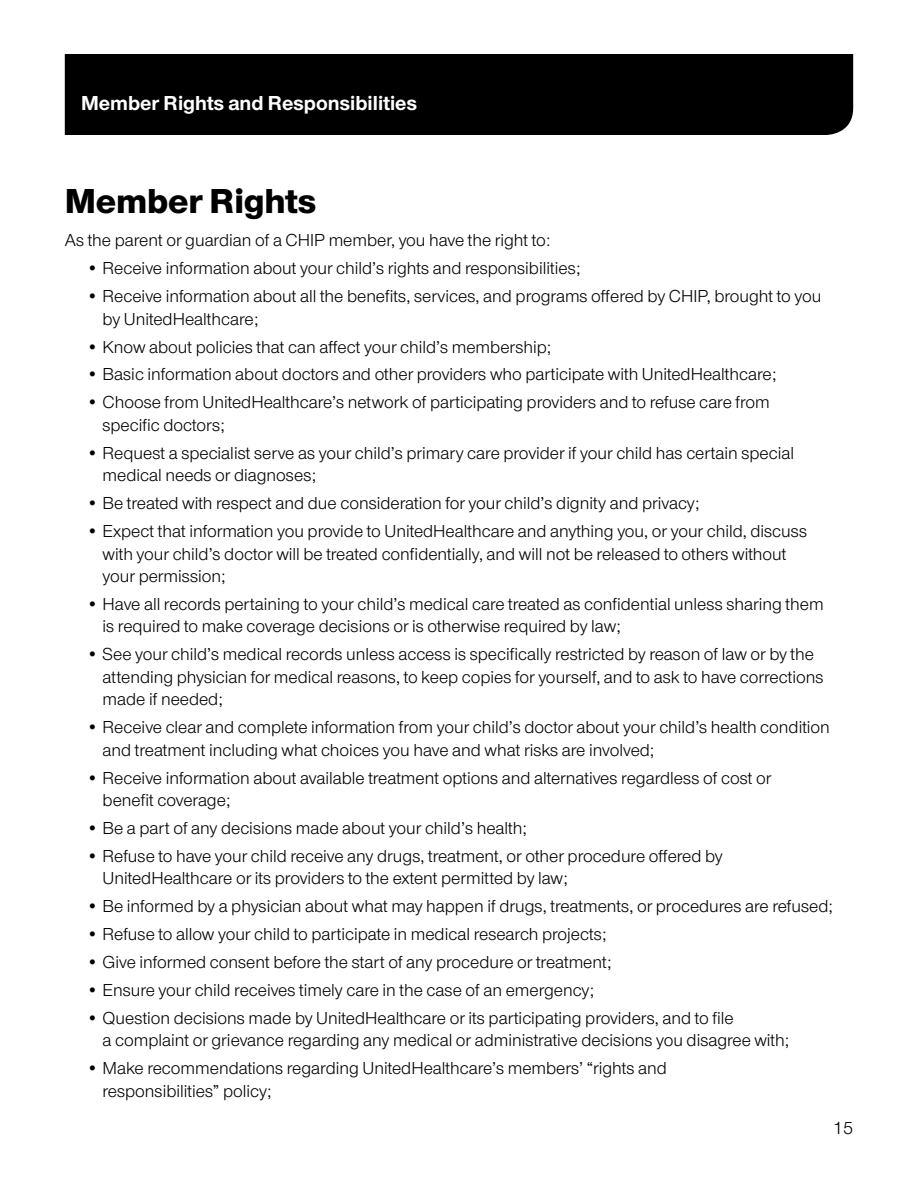
<style>
.page{position:relative;width:918px;height:1188px;background:#fff}
.page>*{position:absolute;margin:0;border:0;box-sizing:border-box;transform-origin:0 0}
.Subheads___noDot_24{font:800 36px "UHC Sans";letter-spacing:-.005em;color:#000}
.TOP_reverse_headers{font:700 21px "UHC Sans";color:#fff}
.Body___bullets_12_15{font:18px/22.5px "UHC Sans";color:#000}
.Body_BEFORE_bullet{font:18px "UHC Sans";color:#000}
</style>
<div class="page">
<div style="left:65px;top:54px;width:788px;height:81px;background:#000"></div>
<p class="TOP_reverse_headers" style="left:81px;top:88px;width:338px">Member Rights and Responsibilities</p>
<p class="Subheads___noDot_24" style="left:65px;top:176px;width:253px">Member Rights</p>
<p class="Body_BEFORE_bullet" style="left:65px;top:229px;width:487px">As the parent or guardian of a CHIP member, you have the right to:</p>
<p class="Body___bullets_12_15" style="left:86px;top:256px;width:496px">• Receive information about your child’s rights and responsibilities;</p>
<p class="Body___bullets_12_15" style="left:103px;top:284px;width:720px;text-indent:-16px">• Receive information about all the benefits, services, and programs offered by CHIP, brought to you by UnitedHealthcare;</p>
<p class="Body___bullets_12_15" style="left:86px;top:335px;width:466px">• Know about policies that can affect your child’s membership;</p>
<p class="Body___bullets_12_15" style="left:86px;top:363px;width:692px">• Basic information about doctors and other providers who participate with UnitedHealthcare;</p>
<p class="Body___bullets_12_15" style="left:103px;top:391px;width:669px;text-indent:-16px">• Choose from UnitedHealthcare’s network of participating providers and to refuse care from specific doctors;</p>
<p class="Body___bullets_12_15" style="left:103px;top:441px;width:693px;text-indent:-16px">• Request a specialist serve as your child’s primary care provider if your child has certain special medical needs or diagnoses;</p>
<p class="Body___bullets_12_15" style="left:86px;top:491px;width:614px">• Be treated with respect and due consideration for your child’s dignity and privacy;</p>
<p class="Body___bullets_12_15" style="left:103px;top:519px;width:706px;text-indent:-16px">• Expect that information you provide to UnitedHealthcare and anything you, or your child, discuss with your child’s doctor will be treated confidentially, and will not be released to others without your permission;</p>
<p class="Body___bullets_12_15" style="left:103px;top:592px;width:723px;text-indent:-16px">• Have all records pertaining to your child’s medical care treated as confidential unless sharing them is required to make coverage decisions or is otherwise required by law;</p>
<p class="Body___bullets_12_15" style="left:103px;top:643px;width:722px;text-indent:-16px">• See your child’s medical records unless access is specifically restricted by reason of law or by the attending physician for medical reasons, to keep copies for yourself, and to ask to have corrections made if needed;</p>
<p class="Body___bullets_12_15" style="left:103px;top:715px;width:729px;text-indent:-16px">• Receive clear and complete information from your child’s doctor about your child’s health condition and treatment including what choices you have and what risks are involved;</p>
<p class="Body___bullets_12_15" style="left:103px;top:766px;width:670px;text-indent:-16px">• Receive information about available treatment options and alternatives regardless of cost or benefit coverage;</p>
<p class="Body___bullets_12_15" style="left:86px;top:816px;width:442px">• Be a part of any decisions made about your child’s health;</p>
<p class="Body___bullets_12_15" style="left:103px;top:844px;width:622px;text-indent:-16px">• Refuse to have your child receive any drugs, treatment, or other procedure offered by<br>UnitedHealthcare or its providers to the extent permitted by law;</p>
<p class="Body___bullets_12_15" style="left:86px;top:895px;width:748px">• Be informed by a physician about what may happen if drugs, treatments, or procedures are refused;</p>
<p class="Body___bullets_12_15" style="left:86px;top:922px;width:522px">• Refuse to allow your child to participate in medical research projects;</p>
<p class="Body___bullets_12_15" style="left:86px;top:950px;width:527px">• Give informed consent before the start of any procedure or treatment;</p>
<p class="Body___bullets_12_15" style="left:86px;top:978px;width:509px">• Ensure your child receives timely care in the case of an emergency;</p>
<p class="Body___bullets_12_15" style="left:103px;top:1006px;width:688px;text-indent:-16px">• Question decisions made by UnitedHealthcare or its participating providers, and to file<br>a complaint or grievance regarding any medical or administrative decisions you disagree with;</p>
<p class="Body___bullets_12_15" style="left:103px;top:1057px;width:566px;text-indent:-16px">• Make recommendations regarding UnitedHealthcare’s members’ “rights and responsibilities” policy;</p>
<p class="Body___bullets_12_15" style="left:833px;top:1116px;width:22px">15</p>
</div>
